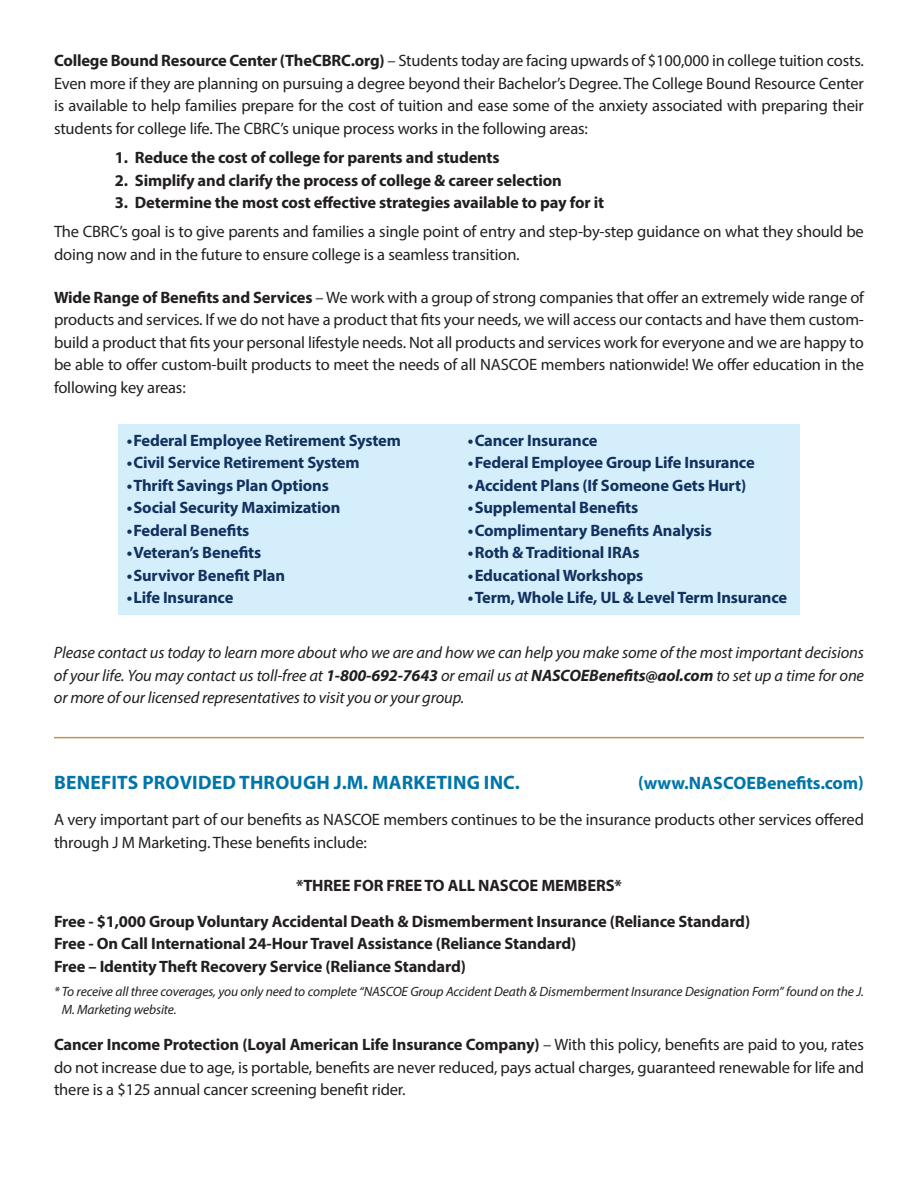
<style>
.page{position:relative;width:918px;height:1188px;background:#fff}
.page>*{position:absolute;margin:0;border:0;box-sizing:border-box;transform-origin:0 0}
.t1{font:700 19.5px "Myriad Pro";letter-spacing:.01em;color:#0075a9}
.t2{font:700 18px "Myriad Pro";letter-spacing:-.005em;color:#0075a9}
.t3{font:16.5px/22.5px "Myriad Pro";letter-spacing:-.01em;color:#231f20;text-align:justify}
.t4{font:700 16.5px "Myriad Pro";letter-spacing:-.01em;color:#12315f}
.t5{font:700 16.5px/36px "Myriad Pro";letter-spacing:-.01em;color:#231f20}
.t6{font:italic 16.5px/22.5px "Myriad Pro";letter-spacing:-.01em;color:#231f20;text-align:justify}
.t7{font:italic 13.5px/18px "Myriad Pro";letter-spacing:-.01em;color:#231f20}
.s1{font-weight:700}
</style>
<div class="page">
<hr style="left:54px;top:737px;width:810px;height:1px;background:#cb9243">
<div style="left:118px;top:424px;width:682px;height:191px;background:#d4effb"></div>
<p class="t3" style="left:54px;top:49px;width:811px"><span class="s1">College Bound Resource Center (TheCBRC.org)</span> – Students today are facing upwards of $100,000 in college tuition costs.<br>Even more if they are planning on pursuing a degree beyond their Bachelor’s Degree. The College Bound Resource Center is available to help families prepare for the cost of tuition and ease some of the anxiety associated with preparing their students for college life. The CBRC’s unique process works in the following areas:</p>
<p class="t5" style="left:115px;top:139px;width:386px">1. Reduce the cost of college for parents and students</p>
<p class="t5" style="left:115px;top:162px;width:449px">2. Simplify and clarify the process of college &amp; career selection</p>
<p class="t5" style="left:115px;top:184px;width:491px">3. Determine the most cost effective strategies available to pay for it</p>
<p class="t3" style="left:54px;top:220px;width:811px">The CBRC’s goal is to give parents and families a single point of entry and step-by-step guidance on what they should be doing now and in the future to ensure college is a seamless transition.</p>
<p class="t3" style="left:54px;top:286px;width:812px"><span class="s1">Wide Range of Benefits and Services</span> – We work with a group of strong companies that offer an extremely wide range of products and services. If we do not have a product that fits your needs, we will access our contacts and have them custom&shy;build a product that fits your personal lifestyle needs. Not all products and services work for everyone and we are happy to be able to offer custom-built products to meet the needs of all NASCOE members nationwide! We offer education in the following key areas:</p>
<p class="t4" style="left:127px;top:429px;width:276px">•Federal Employee Retirement System</p>
<p class="t4" style="left:127px;top:452px;width:234px">•Civil Service Retirement System</p>
<p class="t4" style="left:127px;top:474px;width:204px">•Thrift Savings Plan Options</p>
<p class="t4" style="left:127px;top:497px;width:215px">•Social Security Maximization</p>
<p class="t4" style="left:127px;top:519px;width:124px">•Federal Benefits</p>
<p class="t4" style="left:127px;top:542px;width:136px">•Veteran’s Benefits</p>
<p class="t4" style="left:127px;top:564px;width:160px">•Survivor Benefit Plan</p>
<p class="t4" style="left:127px;top:587px;width:108px">•Life Insurance</p>
<p class="t4" style="left:468px;top:429px;width:131px">•Cancer Insurance</p>
<p class="t4" style="left:468px;top:452px;width:288px">•Federal Employee Group Life Insurance</p>
<p class="t4" style="left:468px;top:474px;width:280px">•Accident Plans (If Someone Gets Hurt)</p>
<p class="t4" style="left:468px;top:497px;width:172px">•Supplemental Benefits</p>
<p class="t4" style="left:468px;top:519px;width:246px">•Complimentary Benefits Analysis</p>
<p class="t4" style="left:468px;top:542px;width:173px">•Roth &amp; Traditional IRAs</p>
<p class="t4" style="left:468px;top:564px;width:177px">•Educational Workshops</p>
<p class="t4" style="left:468px;top:587px;width:321px">•Term, Whole Life, UL &amp; Level Term Insurance</p>
<p class="t6" style="left:54px;top:641px;width:812px">Please contact us today to learn more about who we are and how we can help you make some of the most important decisions of your life. You may contact us toll-free at <span class="s1">1-800-692-7643</span> or email us at <span class="s1">NASCOEBenefits@aol.com</span> to set up a time for one or more of our licensed representatives to visit you or your group.</p>
<p class="t1" style="left:54px;top:770px;width:467px">BENEFITS PROVIDED THROUGH J.M. MARKETING INC.</p>
<p class="t2" style="left:638px;top:772px;width:227px">(www.NASCOEBenefits.com)</p>
<p class="t3" style="left:54px;top:808px;width:811px">A very important part of our benefits as NASCOE members continues to be the insurance products other services offered through J M Marketing. These benefits include:</p>
<p class="t5" style="left:54px;top:867px;width:698px;text-indent:242px">*THREE FOR FREE TO ALL NASCOE MEMBERS*<br>Free - $1,000 Group Voluntary Accidental Death &amp; Dismemberment Insurance (Reliance Standard)</p>
<p class="t5" style="left:54px;top:932px;width:524px;line-height:22.5px">Free - On Call International 24-Hour Travel Assistance (Reliance Standard)<br>Free – Identity Theft Recovery Service (Reliance Standard)</p>
<p class="t7" style="left:62px;top:983px;width:804px;text-indent:-8px">* To receive all three coverages, you only need to complete “NASCOE Group Accident Death &amp; Dismemberment Insurance Designation Form” found on the J.<br>M. Marketing website.</p>
<p class="t3" style="left:54px;top:1033px;width:812px"><span class="s1">Cancer Income Protection (Loyal American Life Insurance Company)</span> – With this policy, benefits are paid to you, rates do not increase due to age, is portable, benefits are never reduced, pays actual charges, guaranteed renewable for life and there is a $125 annual cancer screening benefit rider.</p>
</div>
